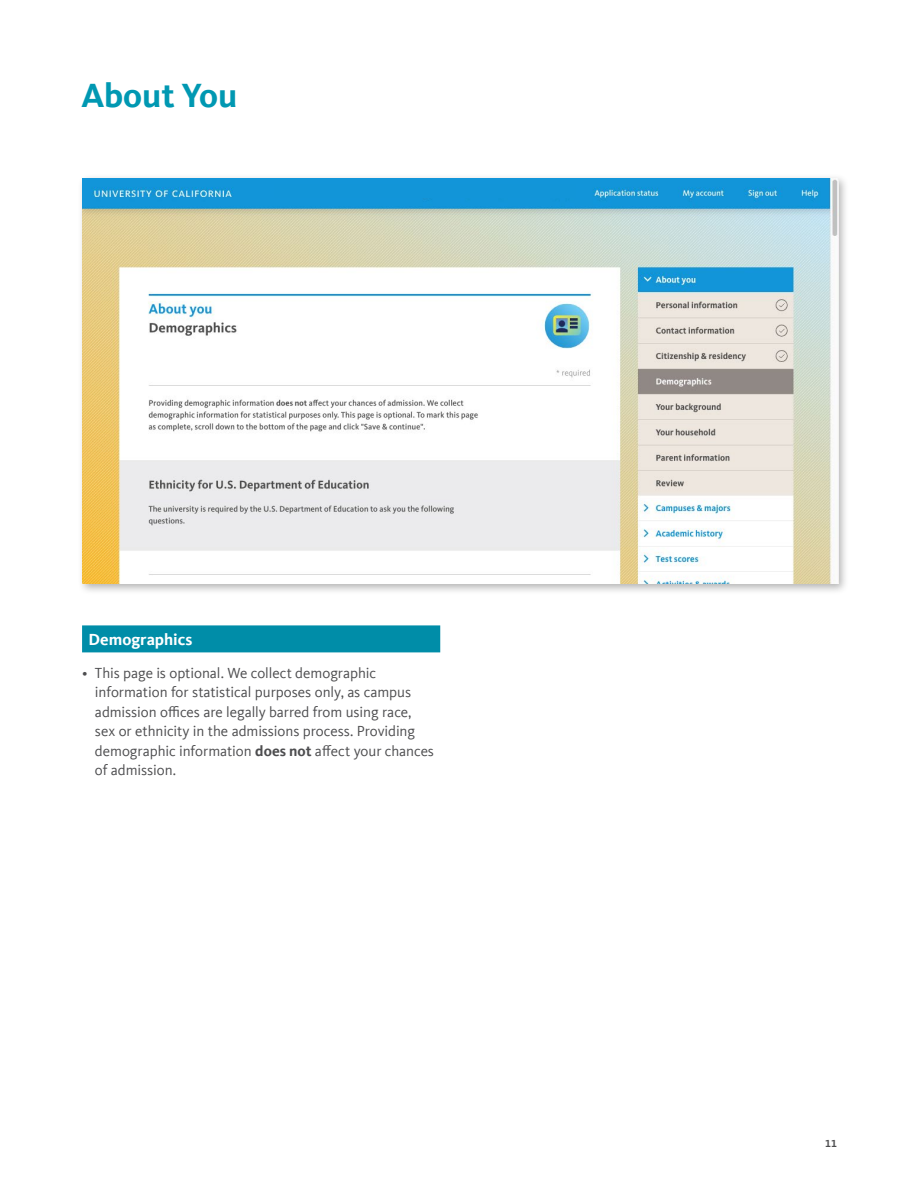
<style>
.page{position:relative;width:918px;height:1188px;background:#fff}
.page>*{position:absolute;margin:0;border:0;box-sizing:border-box;transform-origin:0 0}
.t1{font:700 34.5px "Kievit Offc Pro";color:#0098b2}
.t2{font:700 16.5px "Kievit Offc Pro";color:#fff}
.t3{font:15px/19.5px "Kievit Offc Pro";letter-spacing:-.005em;color:#4d4d4f}
.t4{font:700 10.5px "Kievit Offc Pro";color:#4d4d4f}
.s1{font-weight:700}
</style>
<div class="page">
<div style="left:82px;top:625px;width:358px;height:27px;background:#008da8"></div>
<div style="left:77px;top:174px;width:773px;height:421px;background:#000;opacity:.3"></div>
<img style="left:82px;top:178px;width:756px;height:405px">
<div style="left:274px;top:185px;width:302px;height:13px;background:#1295d8"></div>
<h1 class="t1" style="left:81px;top:75px;width:158px">About You</h1>
<p class="t2" style="left:88px;top:629px;width:105px">Demographics</p>
<p class="t3" style="left:95px;top:663px;width:341px;text-indent:-13px">• This page is optional. We collect demographic information for statistical purposes only, as campus admission offices are legally barred from using race, sex or ethnicity in the admissions process. Providing demographic information <span class="s1">does not</span> affect your chances of admission.</p>
<p class="t4" style="left:825px;top:1138px;width:13px">11</p>
</div>
